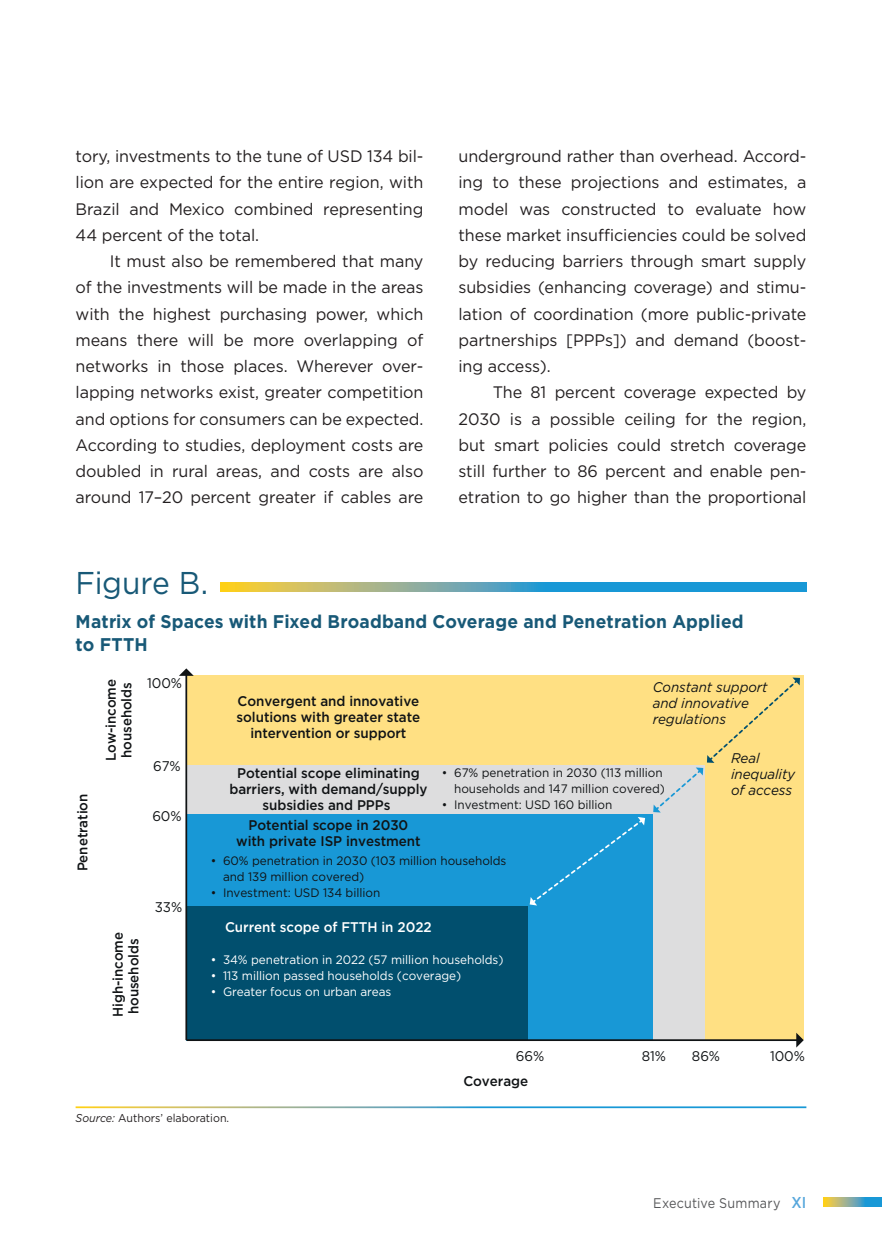
<style>
.page{position:relative;width:882px;height:1260px;background:#fff}
.page>*{position:absolute;margin:0;border:0;box-sizing:border-box;transform-origin:0 0}
.box_number{font:31.5px "Gotham";letter-spacing:-.015em;color:#185977;scale:.95 1}
.Figure_titles{font:700 18.38px/22.4px "Gotham";letter-spacing:.01em;color:#185977;scale:.95 1}
.body{font:16.62px/26.2px "Gotham";letter-spacing:-.005em;color:#231f20;text-align:justify}
.t1{font:500 14px/15.8px "Gotham";letter-spacing:-.005em;color:#101315;text-align:center;scale:.96 1}
.t2{font:italic 14px/15.8px "Gotham";letter-spacing:-.005em;color:#101315;scale:.96 1}
.t3{font:500 14px/15.8px "Gotham";letter-spacing:-.005em;color:#101315;scale:.95 1}
.t4{font:14px "Gotham";letter-spacing:-.005em;color:#101315;scale:.96 1}
.t5{font:500 14px "Gotham";letter-spacing:-.005em;color:#fff;scale:.96 1}
.t6{font:14px "Gotham";letter-spacing:.015em;color:#57585a;scale:.9 1}
.t7{font:12.25px/15.8px "Gotham";letter-spacing:-.005em;color:#101315;scale:.96 1}
.t8{font:12.25px "Gotham";letter-spacing:-.005em;color:#fff;scale:.96 1}
.Table_Source_w_line{font:11.38px "Gotham";color:#231f20;scale:.94 1}
.s1{font-style:italic}
.s2{font-weight:500;font-size:15.75px;color:#57a7dc}
</style>
<div class="page">
<svg style="left:824px;top:1198px;width:58px;height:9px"></svg>
<svg style="left:221px;top:582px;width:585px;height:9px;background:#62a7aa"></svg>
<div style="left:187px;top:676px;width:617px;height:364px;background:#ffe083"></div>
<div style="left:187px;top:765px;width:518px;height:275px;background:#ddddde"></div>
<div style="left:187px;top:814px;width:466px;height:226px;background:#1898d6"></div>
<div style="left:187px;top:906px;width:341px;height:134px;background:#014f6e"></div>
<hr style="left:185px;top:675px;width:2px;height:365px;background:#101315">
<svg style="left:179px;top:668px;width:15px;height:8px"></svg>
<hr style="left:187px;top:1039px;width:610px;height:2px;background:#101315">
<svg style="left:796px;top:1033px;width:8px;height:15px"></svg>
<svg style="left:530px;top:817px;width:115px;height:89px"></svg>
<svg style="left:653px;top:678px;width:147px;height:135px"></svg>
<p class="body" style="left:76px;top:143px;width:349px">tory, investments to the tune of USD 134 bil&shy;lion are expected for the entire region, with Brazil and Mexico combined representing 44 percent of the total.</p>
<p class="body" style="left:76px;top:248px;width:349px;text-indent:34px">It must also be remembered that many of the investments will be made in the areas with the highest purchasing power, which means there will be more overlapping of networks in those places. Wherever over&shy;lapping networks exist, greater competition and options for consumers can be expected.<br>According to studies, deployment costs are doubled in rural areas, and costs are also around 17–20 percent greater if cables are</p>
<p class="body" style="left:458px;top:143px;width:349px">underground rather than overhead. Accord&shy;ing to these projections and estimates, a model was constructed to evaluate how these market insufficiencies could be solved by reducing barriers through smart supply subsidies (enhancing coverage) and stimu&shy;lation of coordination (more public-private partnerships [PPPs]) and demand (boost&shy;ing access).</p>
<p class="body" style="left:458px;top:379px;width:349px;text-indent:34px">The 81 percent coverage expected by 2030 is a possible ceiling for the region, but smart policies could stretch coverage still further to 86 percent and enable pen&shy;etration to go higher than the proportional</p>
<p class="box_number" style="left:76px;top:563px;width:141px">Figure B.</p>
<p class="Figure_titles" style="left:76px;top:610px;width:705px">Matrix of Spaces with Fixed Broadband Coverage and Penetration Applied to FTTH</p>
<p class="t3" style="left:75px;top:871px;width:83px;rotate:-90deg">Penetration</p>
<p class="t3" style="left:103px;top:761px;width:88px;rotate:-90deg">Low-income households</p>
<p class="t4" style="left:147px;top:674px;width:38px">100%</p>
<p class="t4" style="left:153px;top:757px;width:30px">67%</p>
<p class="t4" style="left:152px;top:807px;width:32px">60%</p>
<p class="t3" style="left:110px;top:1017px;width:91px;rotate:-90deg">High-income households</p>
<p class="t4" style="left:155px;top:899px;width:30px">33%</p>
<p class="t1" style="left:237px;top:693px;width:193px">Convergent and innovative solutions with greater state intervention or support</p>
<p class="t1" style="left:229px;top:765px;width:208px">Potential scope eliminating barriers, with demand/supply subsidies and PPPs</p>
<p class="t1" style="left:236px;top:817px;width:194px">Potential scope in 2030 with private ISP investment</p>
<p class="t2" style="left:653px;top:679px;width:121px">Constant support and innovative regulations</p>
<p class="t2" style="left:731px;top:750px;width:68px">Real inequality of access</p>
<p class="t7" style="left:442px;top:765px;width:234px;text-align:right">• 67% penetration in 2030 (113 million households and 147 million covered)</p>
<p class="t7" style="left:442px;top:796px;width:179px">• Investment: USD 160 billion</p>
<p class="t7" style="left:223px;top:853px;width:297px;text-indent:-12px">• 60% penetration in 2030 (103 million households and 139 million covered)</p>
<p class="t7" style="left:211px;top:884px;width:178px">• Investment: USD 134 billion</p>
<p class="t5" style="left:225px;top:917px;width:217px">Current scope of FTTH in 2022</p>
<p class="t8" style="left:211px;top:952px;width:307px">• 34% penetration in 2022 (57 million households)</p>
<p class="t8" style="left:211px;top:968px;width:262px">• 113 million passed households (coverage)</p>
<p class="t8" style="left:211px;top:984px;width:190px">• Greater focus on urban areas</p>
<p class="t4" style="left:516px;top:1047px;width:31px">66%</p>
<p class="t4" style="left:642px;top:1047px;width:27px">81%</p>
<p class="t4" style="left:692px;top:1047px;width:31px">86%</p>
<p class="t4" style="left:770px;top:1047px;width:38px">100%</p>
<p class="t1" style="left:463px;top:1073px;width:69px">Coverage</p>
<p class="Table_Source_w_line" style="left:76px;top:1111px;width:165px"><span class="s1">Source:</span> Authors’ elaboration.</p>
<p class="t6" style="left:653px;top:1194px;width:169px">Executive Summary <span class="s2">xi</span></p>
</div>
